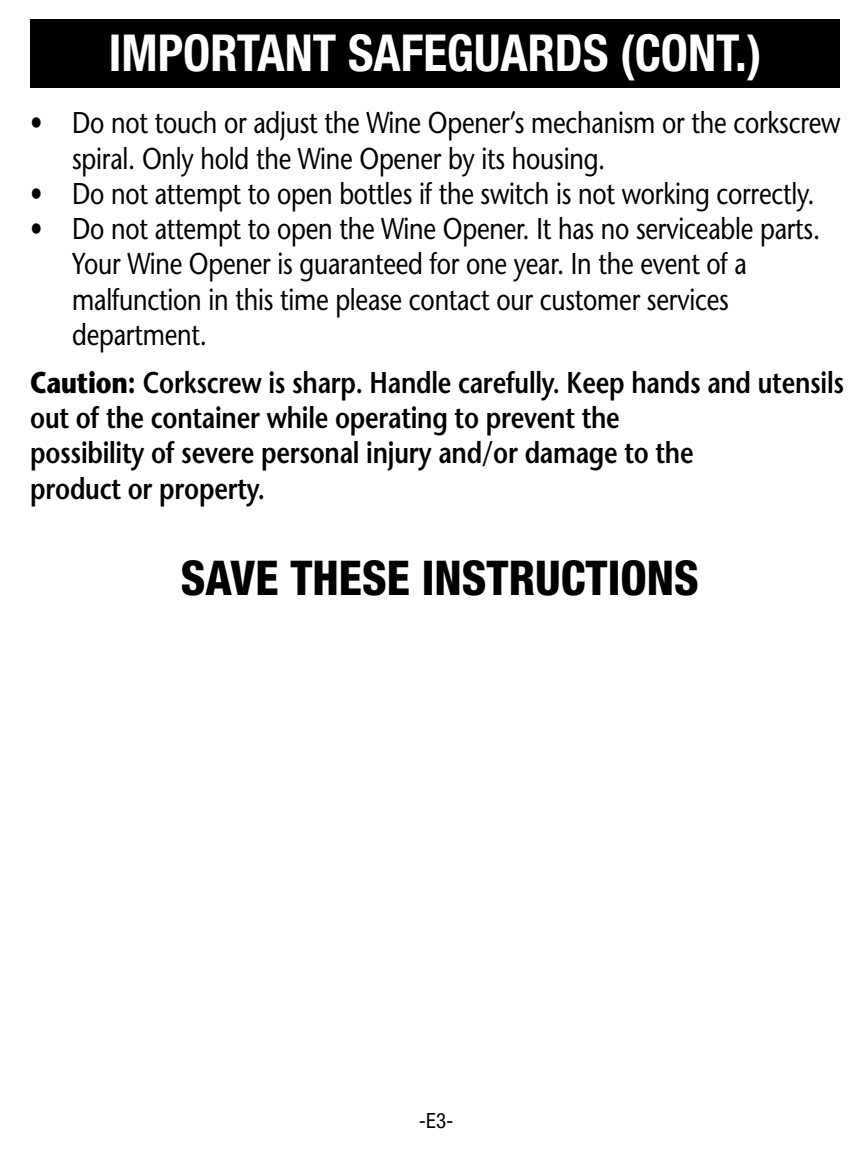
<style>
.page{position:relative;width:864px;height:1152px;background:#fff}
.page>*{position:absolute;margin:0;border:0;box-sizing:border-box;transform-origin:0 0}
.t1{font:700 condensed 51px "Helvetica Neue";color:#fff;scale:.96 1}
.t2{font:800 condensed 48px "Helvetica Neue";color:#000;scale:.96 1}
.t3{font:30px/35.4px "Stone Sans";letter-spacing:-.01em;color:#000;scale:.83 1}
.t4{font:600 30px/35.4px "Stone Sans";letter-spacing:-.01em;color:#000;scale:.83 1}
.t5{font:condensed 21px "Helvetica Neue";color:#000}
.s1{font-weight:700}
</style>
<div class="page">
<div style="left:30px;top:20px;width:810px;height:68px;background:#000"></div>
<p class="t1" style="left:109px;top:22px;width:681px">IMPORTANT SAFEGUARDS (CONT.)</p>
<p class="t3" style="left:72px;top:105px;width:927px;text-indent:-42px">• Do not touch or adjust the Wine Opener’s mechanism or the corkscrew spiral. Only hold the Wine Opener by its housing.</p>
<p class="t3" style="left:30px;top:175px;width:947px">• Do not attempt to open bottles if the switch is not working correctly.</p>
<p class="t3" style="left:72px;top:211px;width:903px;text-indent:-42px">• Do not attempt to open the Wine Opener. It has no serviceable parts.<br>Your Wine Opener is guaranteed for one year. In the event of a malfunction in this time please contact our customer services department.</p>
<p class="t4" style="left:30px;top:364px;width:982px"><span class="s1">Caution:</span> Corkscrew is sharp. Handle carefully. Keep hands and utensils out of the container while operating to prevent the<br>possibility of severe personal injury and/or damage to the<br>product or property.</p>
<p class="t2" style="left:181px;top:548px;width:541px">SAVE THESE INSTRUCTIONS</p>
<p class="t5" style="left:419px;top:1108px;width:36px">-E3-</p>
</div>
